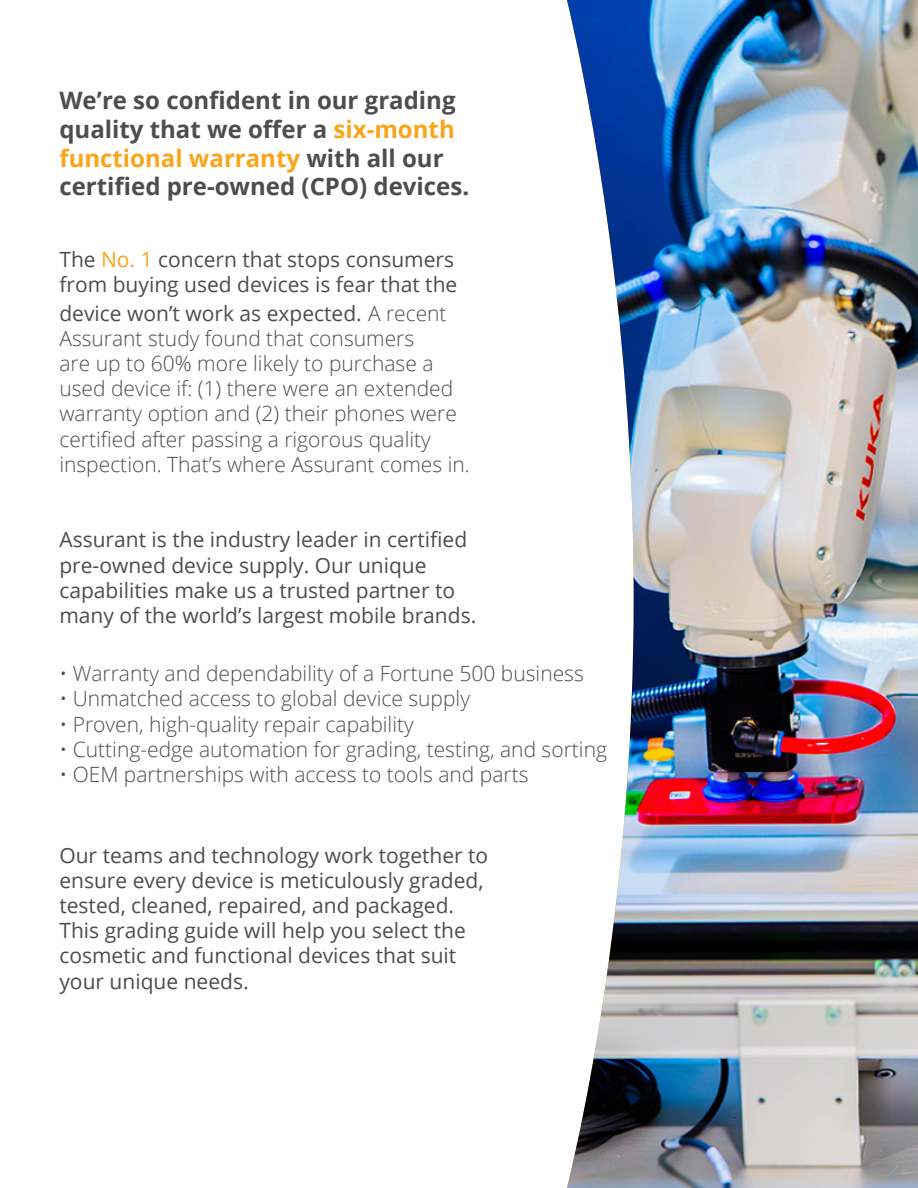
<style>
.page{position:relative;width:918px;height:1188px;background:#fff}
.page>*{position:absolute;margin:0;border:0;box-sizing:border-box;transform-origin:0 0}
.t1{font:700 24px/28.8px "Open Sans";color:#4d4c4f}
.t2{font:300 21px/25.2px "Open Sans";color:#4d4c4f}
.t3{font:21px/25.2px "Open Sans";color:#4d4c4f}
.s1{color:#f9a51b}
.s2{font-weight:400}
</style>
<div class="page">
<img style="left:567px;top:0;width:351px;height:1188px">
<p class="t1" style="left:59px;top:85px;width:411px">We’re so confident in our grading quality that we offer a <span class="s1">six-month functional warranty</span> with all our certified pre-owned (CPO) devices.</p>
<p class="t3" style="left:59px;top:246px;width:399px">The <span class="s1">No. 1</span> concern that stops consumers from buying used devices is fear that the</p>
<p class="t2" style="left:59px;top:300px;width:412px"><span class="s2">device won’t work as expected.</span> A recent Assurant study found that consumers<br>are up to 60% more likely to purchase a used device if: (1) there were an extended warranty option and (2) their phones were certified after passing a rigorous quality inspection. That’s where Assurant comes in.</p>
<p class="t3" style="left:59px;top:527px;width:418px">Assurant is the industry leader in certified pre-owned device supply. Our unique capabilities make us a trusted partner to many of the world’s largest mobile brands.</p>
<p class="t2" style="left:59px;top:660px;width:526px">• Warranty and dependability of a Fortune 500 business</p>
<p class="t2" style="left:59px;top:686px;width:412px">• Unmatched access to global device supply</p>
<p class="t2" style="left:59px;top:711px;width:356px">• Proven, high-quality repair capability</p>
<p class="t2" style="left:59px;top:736px;width:549px">• Cutting-edge automation for grading, testing, and sorting</p>
<p class="t2" style="left:59px;top:761px;width:471px">• OEM partnerships with access to tools and parts</p>
<p class="t3" style="left:59px;top:842px;width:430px">Our teams and technology work together to ensure every device is meticulously graded, tested, cleaned, repaired, and packaged.<br>This grading guide will help you select the cosmetic and functional devices that suit your unique needs.</p>
</div>
